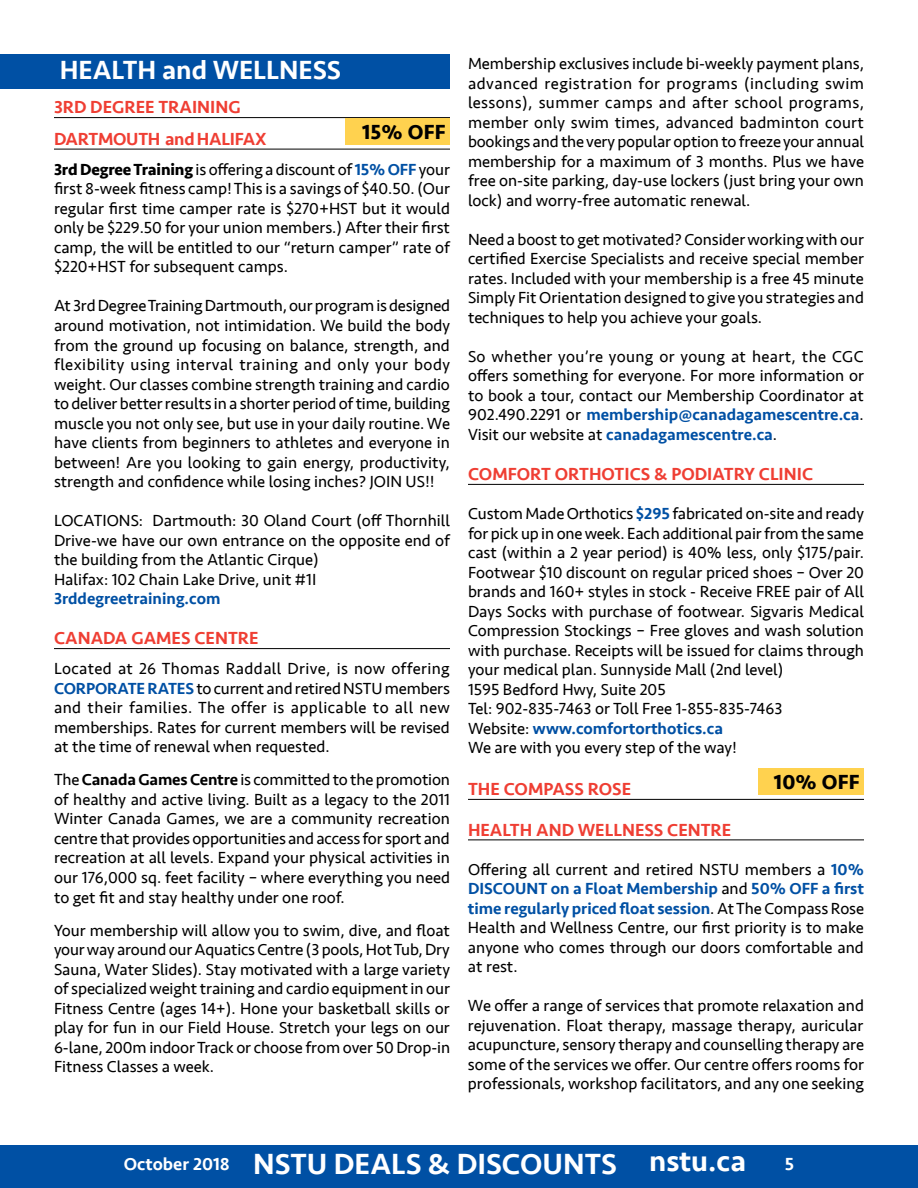
<style>
.page{position:relative;width:918px;height:1188px;background:#fff}
.page>*{position:absolute;margin:0;border:0;box-sizing:border-box;transform-origin:0 0}
.t1{font:500 30px "Seravek";color:#fff}
.t2{font:500 27px "Seravek";color:#fff}
.t3{font:700 21px "Seravek";letter-spacing:.01em;color:#000}
.t4{font:500 18px/31.5px "Seravek";color:#ef3e33}
.t5{font:500 18px "Seravek";color:#fff}
.t6{font:16.5px/19.5px "Seravek";color:#000;text-align:justify}
.t7{font:500 16.5px "Seravek";color:#0050a4}
.s1{font-weight:700}
.s2{font-weight:500;color:#0050a4}
.s3{font-weight:500}
.s4{font-size:18px}
</style>
<div class="page">
<div style="left:0;top:1145px;width:918px;height:43px;background:#0050a4"></div>
<div style="left:0;top:54px;width:450px;height:34px;background:#0050a4"></div>
<hr style="left:54px;top:88px;width:396px;height:1px;background:#0050a4">
<hr style="left:54px;top:117px;width:396px;height:1px;background:#000">
<hr style="left:54px;top:149px;width:396px;height:1px;background:#000">
<hr style="left:54px;top:648px;width:396px;height:1px;background:#000">
<div style="left:345px;top:118px;width:105px;height:27px;background:#ffd24f"></div>
<hr style="left:468px;top:484px;width:396px;height:1px;background:#000">
<hr style="left:468px;top:799px;width:396px;height:1px;background:#000">
<hr style="left:468px;top:840px;width:396px;height:1px;background:#000">
<div style="left:758px;top:768px;width:106px;height:27px;background:#ffd24f"></div>
<h2 class="t2" style="left:60px;top:53px;width:283px">HEALTH and WELLNESS</h2>
<p class="t4" style="left:54px;top:92px;width:214px">3RD DEGREE TRAINING<br>DARTMOUTH and HALIFAX</p>
<p class="t3" style="left:362px;top:115px;width:85px">15% OFF</p>
<p class="t6" style="left:54px;top:160px;width:398px"><span class="s1">3rd Degree Training</span> is offering a discount of <span class="s2">15% OFF</span> your first 8-week fitness camp! This is a savings of $40.50. (Our regular first time camper rate is $270+HST but it would only be $229.50 for your union members.) After their first camp, the will be entitled to our “return camper” rate of $220+HST for subsequent camps.</p>
<p class="t6" style="left:54px;top:296px;width:398px">At 3rd Degree Training Dartmouth, our program is designed around motivation, not intimidation. We build the body from the ground up focusing on balance, strength, and flexibility using interval training and only your body weight. Our classes combine strength training and cardio to deliver better results in a shorter period of time, building muscle you not only see, but use in your daily routine. We have clients from beginners to athletes and everyone in between! Are you looking to gain energy, productivity, strength and confidence while losing inches? JOIN US!!</p>
<p class="t6" style="left:54px;top:511px;width:398px;text-align:left">LOCATIONS: Dartmouth: 30 Oland Court (off Thornhill Drive-we have our own entrance on the opposite end of the building from the Atlantic Cirque)<br>Halifax: 102 Chain Lake Drive, unit #1I</p>
<p class="t7" style="left:54px;top:588px;width:168px">3rddegreetraining.com</p>
<p class="t4" style="left:54px;top:623px;width:25px">Canada</p>
<p class="t4" style="left:131px;top:623px;width:25px">Games</p>
<p class="t4" style="left:194px;top:623px;width:23px">Centre</p>
<p class="t6" style="left:54px;top:659px;width:397px">Located at 26 Thomas Raddall Drive, is now offering <span class="s2">CORPORATE RATES</span> to current and retired NSTU members and their families. The offer is applicable to all new memberships. Rates for current members will be revised at the time of renewal when requested.</p>
<p class="t6" style="left:54px;top:770px;width:398px">The <span class="s3">Canada Games Centre</span> is committed to the promotion of healthy and active living. Built as a legacy to the 2011<br>Winter Canada Games, we are a community recreation centre that provides opportunities and access for sport and recreation at all levels. Expand your physical activities in our 176,000 sq. feet facility – where everything you need to get fit and stay healthy under one roof.</p>
<p class="t6" style="left:54px;top:920px;width:398px">Your membership will allow you to swim, dive, and float your way around our Aquatics Centre (3 pools, Hot Tub, Dry Sauna, Water Slides). Stay motivated with a large variety of specialized weight training and cardio equipment in our Fitness Centre (ages 14+). Hone your basketball skills or play for fun in our Field House. Stretch your legs on our 6-lane, 200m indoor Track or choose from over 50 Drop-in Fitness Classes a week.</p>
<p class="t6" style="left:468px;top:54px;width:398px">Membership exclusives include bi-weekly payment plans, advanced registration for programs (including swim lessons), summer camps and after school programs, member only swim times, advanced badminton court bookings and the very popular option to freeze your annual membership for a maximum of 3 months. Plus we have free on-site parking, day-use lockers (just bring your own lock) and worry-free automatic renewal.</p>
<p class="t6" style="left:468px;top:230px;width:398px">Need a boost to get motivated? Consider working with our certified Exercise Specialists and receive special member rates. Included with your membership is a free 45 minute Simply Fit Orientation designed to give you strategies and techniques to help you achieve your goals.</p>
<p class="t6" style="left:468px;top:347px;width:398px">So whether you’re young or young at heart, the CGC offers something for everyone. For more information or to book a tour, contact our Membership Coordinator at 902.490.2291 or <span class="s2">membership@canadagamescentre.ca</span>.<br>Visit our website at <span class="s2">canadagamescentre.ca</span>.</p>
<p class="t4" style="left:468px;top:459px;width:24px">Comfort</p>
<p class="t4" style="left:555px;top:459px;width:25px">Orthotics</p>
<p class="t4" style="left:654px;top:459px;width:39px">&amp; Podiatry</p>
<p class="t4" style="left:759px;top:459px;width:21px">Clinic</p>
<p class="t6" style="left:468px;top:504px;width:398px;text-align:left">Custom Made Orthotics <span class="s2">$295</span> fabricated on-site and ready for pick up in one week. Each additional pair from the same cast (within a 2 year period) is 40% less, only $175/pair.<br>Footwear $10 discount on regular priced shoes – Over 20 brands and 160+ styles in stock - Receive FREE pair of All Days Socks with purchase of footwear. Sigvaris Medical Compression Stockings – Free gloves and wash solution with purchase. Receipts will be issued for claims through your medical plan. Sunnyside Mall (2nd level)<br>1595 Bedford Hwy, Suite 205<br>Tel: 902-835-7463 or Toll Free 1-855-835-7463<br>Website: <span class="s2">www.comfortorthotics.ca<br></span>We are with you every step of the way!</p>
<p class="t4" style="left:468px;top:774px;width:59px">The Compass</p>
<p class="t4" style="left:588px;top:774px;width:23px">Rose</p>
<p class="t3" style="left:774px;top:765px;width:87px">10% OFF</p>
<p class="t4" style="left:468px;top:814px;width:24px">Health</p>
<p class="t4" style="left:536px;top:814px;width:14px">and</p>
<p class="t4" style="left:578px;top:814px;width:29px">Wellness</p>
<p class="t4" style="left:667px;top:814px;width:23px">Centre</p>
<p class="t6" style="left:468px;top:859px;width:398px">Offering all current and retired NSTU members a <span class="s2">10% DISCOUNT on a Float Membership</span> and <span class="s2">50% OFF a first time regularly priced float session</span>. At The Compass Rose Health and Wellness Centre, our first priority is to make anyone who comes through our doors comfortable and at rest.</p>
<p class="t6" style="left:468px;top:996px;width:398px">We offer a range of services that promote relaxation and rejuvenation. Float therapy, massage therapy, auricular acupuncture, sensory therapy and counselling therapy are some of the services we offer. Our centre offers rooms for professionals, workshop facilitators, and any one seeking</p>
<h1 class="t1" style="left:124px;top:1146px;width:624px"><span class="s4">October 2018</span> NSTU DEALS &amp; DISCOUNTS nstu.ca</h1>
<p class="t5" style="left:785px;top:1153px;width:11px">5</p>
</div>
